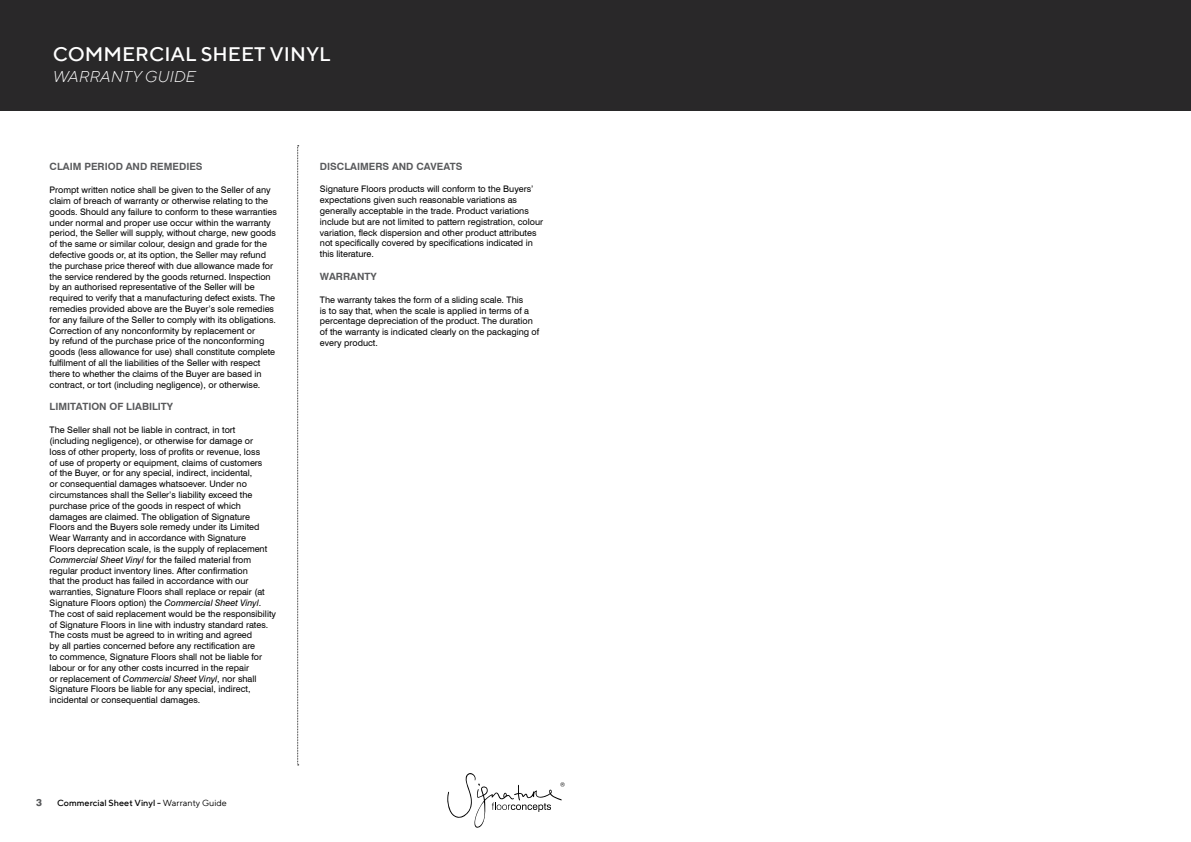
<style>
.page{position:relative;width:1191px;height:842px;background:#fff}
.page>*{position:absolute;margin:0;border:0;box-sizing:border-box;transform-origin:0 0}
.t1{font:500 20px "TT Norms";color:#fff}
.t2{font:italic 300 16px "TT Norms";color:#fff}
.t3{font:700 10px "Swiss 721 BT";color:#58595b}
.t4{font:800 10px "Swiss 721 BT";color:#58595b}
.t5{font:9px/10.8px "Swiss 721 BT";color:#000}
.t6{font:500 9px "TT Norms";color:#000}
.s1{font-style:italic}
.s2{font-weight:400}
</style>
<div class="page">
<div style="left:0;top:0;width:1191px;height:111px;background:#292829"></div>
<svg style="left:447px;top:773px;width:117px;height:54px"></svg>
<svg style="left:297px;top:145px;width:2px;height:620px"></svg>
<h1 class="t1" style="left:53px;top:42px;width:279px">COMMERCIAL SHEET VINYL</h1>
<h2 class="t2" style="left:53px;top:67px;width:144px">WARRANTY GUIDE</h2>
<p class="t3" style="left:50px;top:161px;width:154px">CLAIM PERIOD AND REMEDIES</p>
<p class="t5" style="left:50px;top:184px;width:229px">Prompt written notice shall be given to the Seller of any claim of breach of warranty or otherwise relating to the goods. Should any failure to conform to these warranties under normal and proper use occur within the warranty period, the Seller will supply, without charge, new goods of the same or similar colour, design and grade for the defective goods or, at its option, the Seller may refund the purchase price thereof with due allowance made for the service rendered by the goods returned. Inspection by an authorised representative of the Seller will be required to verify that a manufacturing defect exists. The remedies provided above are the Buyer’s sole remedies for any failure of the Seller to comply with its obligations.<br>Correction of any nonconformity by replacement or<br>by refund of the purchase price of the nonconforming goods (less allowance for use) shall constitute complete fulfilment of all the liabilities of the Seller with respect there to whether the claims of the Buyer are based in contract, or tort (including negligence), or otherwise.</p>
<p class="t3" style="left:50px;top:401px;width:125px">LIMITATION OF LIABILITY</p>
<p class="t5" style="left:50px;top:424px;width:228px">The Seller shall not be liable in contract, in tort (including negligence), or otherwise for damage or<br>loss of other property, loss of profits or revenue, loss<br>of use of property or equipment, claims of customers<br>of the Buyer, or for any special, indirect, incidental,<br>or consequential damages whatsoever. Under no circumstances shall the Seller’s liability exceed the purchase price of the goods in respect of which damages are claimed. The obligation of Signature Floors and the Buyers sole remedy under its Limited Wear Warranty and in accordance with Signature<br>Floors deprecation scale, is the supply of replacement <span class="s1">Commercial Sheet Vinyl</span> for the failed material from regular product inventory lines. After confirmation<br>that the product has failed in accordance with our warranties, Signature Floors shall replace or repair (at Signature Floors option) the <span class="s1">Commercial Sheet Vinyl</span>.<br>The cost of said replacement would be the responsibility of Signature Floors in line with industry standard rates.<br>The costs must be agreed to in writing and agreed<br>by all parties concerned before any rectification are<br>to commence, Signature Floors shall not be liable for labour or for any other costs incurred in the repair<br>or replacement of <span class="s1">Commercial Sheet Vinyl</span>, nor shall Signature Floors be liable for any special, indirect, incidental or consequential damages.</p>
<p class="t4" style="left:36px;top:796px;width:7px">3</p>
<p class="t6" style="left:57px;top:797px;width:171px">Commercial Sheet Vinyl - <span class="s2">Warranty Guide</span></p>
<p class="t3" style="left:320px;top:160px;width:144px">DISCLAIMERS AND CAVEATS</p>
<p class="t5" style="left:320px;top:184px;width:225px">Signature Floors products will conform to the Buyers’ expectations given such reasonable variations as generally acceptable in the trade. Product variations include but are not limited to pattern registration, colour variation, fleck dispersion and other product attributes not specifically covered by specifications indicated in this literature.</p>
<p class="t3" style="left:320px;top:270px;width:58px">WARRANTY</p>
<p class="t5" style="left:320px;top:294px;width:221px">The warranty takes the form of a sliding scale. This<br>is to say that, when the scale is applied in terms of a percentage depreciation of the product. The duration of the warranty is indicated clearly on the packaging of every product.</p>
</div>
